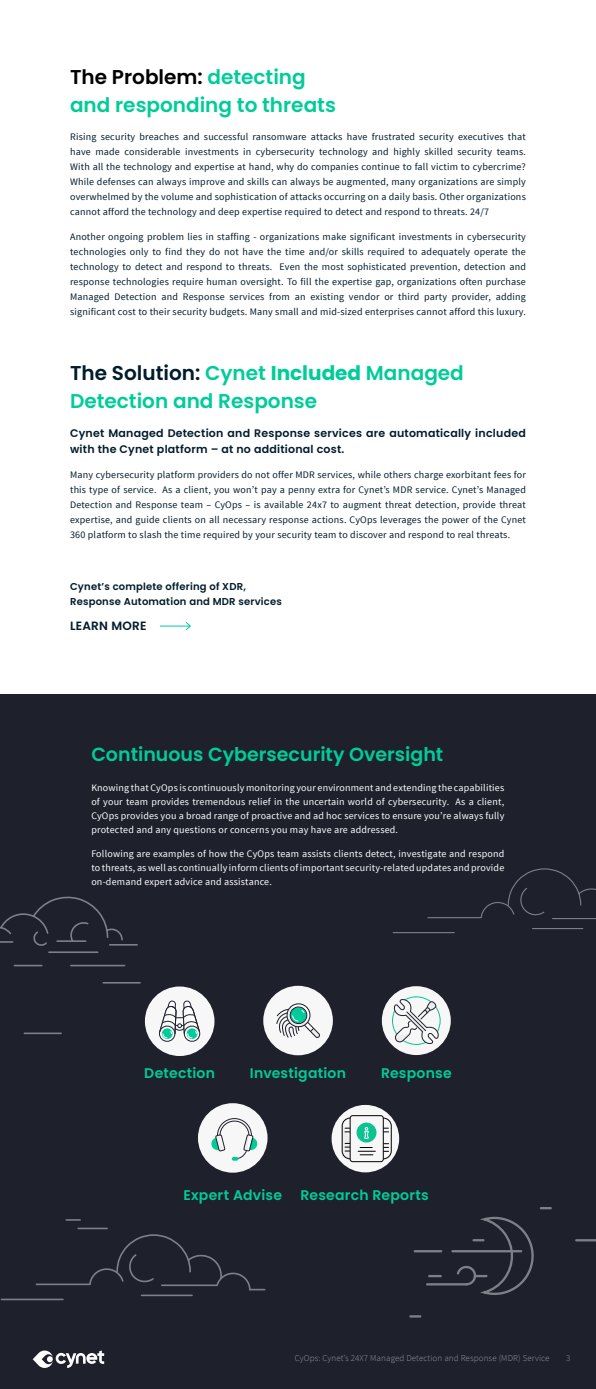
<style>
.page{position:relative;width:596px;height:1389px;background:#fff}
.page>*{position:absolute;margin:0;border:0;box-sizing:border-box;transform-origin:0 0}
.t1{font:600 20px/28px "Poppins";color:#0c9}
.t2{font:600 19px "Poppins";color:#0c9}
.t3{font:600 14px "Poppins";letter-spacing:.015em;color:#0c9}
.BODY{font:600 12px "Poppins";letter-spacing:.02em;color:#001c2c}
.fw{font:600 11px/16px "Poppins";letter-spacing:.02em;color:#001c2c}
.BODY-2{font:10px/15px "Source Sans Pro";letter-spacing:.02em;color:#001c2c;text-align:right}
.BODY-3{font:10px/14px "Source Sans Pro";letter-spacing:.02em;color:#fff;text-align:right}
.BODY-4{font:600 10px "Poppins";letter-spacing:.02em;color:#001c2c}
.t4{font:300 9px "Source Sans Pro";letter-spacing:.01em;color:#939598}
.t5{font:300 9px "Source Sans Pro";color:#858b99}
.s1{color:#000}
.s2{color:#001c2c}
.s3{font-weight:700}
</style>
<div class="page">
<div style="left:0;top:694px;width:595px;height:695px;background:#1e202c"></div>
<hr style="left:160px;top:626px;width:30px;height:1px;background:#0c9">
<svg style="left:185px;top:622px;width:6px;height:8px"></svg>
<hr style="left:393px;top:932px;width:61px;height:1px;background:#e2e0e5">
<hr style="left:532px;top:928px;width:50px;height:1px;background:#e2e0e5">
<hr style="left:427px;top:917px;width:53px;height:1px;background:#e2e0e5">
<svg style="left:479px;top:868px;width:116px;height:51px"></svg>
<div style="left:198px;top:1103px;width:69px;height:70px;background:#f7f7f7;border-radius:50%"></div>
<svg style="left:211px;top:1118px;width:46px;height:43px"></svg>
<div style="left:331px;top:1105px;width:68px;height:67px;background:#f7f7f7;border-radius:50%"></div>
<div style="left:349px;top:1115px;width:34px;height:47px;border:1px solid #000;border-radius:3px"></div>
<svg style="left:341px;top:1115px;width:51px;height:46px"></svg>
<div style="left:145px;top:987px;width:69px;height:69px;background:#f7f7f7;border-radius:50%"></div>
<div style="left:184px;top:1026px;width:16px;height:16px;border:1px solid #1e202c;border-radius:50%"></div>
<div style="left:159px;top:1026px;width:16px;height:16px;border:1px solid #1e202c;border-radius:50%"></div>
<svg style="left:159px;top:986px;width:41px;height:53px"></svg>
<div style="left:263px;top:986px;width:69px;height:69px;background:#f7f7f7;border-radius:50%"></div>
<svg style="left:276px;top:1003px;width:44px;height:35px"></svg>
<div style="left:381px;top:986px;width:69px;height:69px;background:#f7f7f7;border-radius:50%"></div>
<svg style="left:381px;top:996px;width:60px;height:59px"></svg>
<hr style="left:414px;top:1250px;width:27px;height:2px;background:#e2e0e5">
<svg style="left:429px;top:1275px;width:11px;height:2px"></svg>
<svg style="left:410px;top:1315px;width:10px;height:3px"></svg>
<svg style="left:540px;top:1207px;width:10px;height:2px"></svg>
<svg style="left:576px;top:1239px;width:19px;height:2px"></svg>
<hr style="left:452px;top:1250px;width:69px;height:2px;background:#e2e0e5">
<hr style="left:427px;top:1283px;width:39px;height:3px;background:#e2e0e5">
<svg style="left:455px;top:1216px;width:79px;height:79px"></svg>
<svg style="left:14px;top:965px;width:28px;height:1px"></svg>
<hr style="left:49px;top:951px;width:49px;height:2px;background:#e2e0e5">
<hr style="left:103px;top:982px;width:37px;height:2px;background:#e2e0e5">
<hr style="left:24px;top:1033px;width:37px;height:1px;background:#e2e0e5">
<hr style="left:71px;top:965px;width:53px;height:1px;background:#e2e0e5">
<hr style="left:110px;top:944px;width:27px;height:2px;background:#e2e0e5">
<svg style="left:0;top:896px;width:124px;height:50px"></svg>
<svg style="left:66px;top:1219px;width:14px;height:2px"></svg>
<hr style="left:1px;top:1299px;width:62px;height:1px;background:#e2e0e5">
<hr style="left:141px;top:1295px;width:51px;height:1px;background:#e2e0e5">
<hr style="left:36px;top:1284px;width:53px;height:1px;background:#e2e0e5">
<svg style="left:78px;top:1228px;width:186px;height:63px"></svg>
<svg style="left:33px;top:1351px;width:71px;height:17px"></svg>
<p class="t1" style="left:70px;top:63px;width:267px"><span class="s1">The Problem:</span> detecting and responding to threats</p>
<p class="BODY-2" style="left:70px;top:129px;width:457px">Rising security breaches and successful ransomware attacks have frustrated security executives that teams.</p>
<p class="BODY-2" style="left:70px;top:144px;width:457px;text-align:left">have<br>With all the technology and expertise at hand, why do companies continue to fall victim to cybercrime?<br>While defenses can always improve and skills can always be augmented, many organizations are simply overwhelmed by the volume and sophistication of attacks occurring on a daily basis. Other organizations cannot afford the technology and deep expertise required to detect and respond to threats. 24/7</p>
<p class="BODY-2" style="left:70px;top:229px;width:457px">Another ongoing problem lies in staffing - organizations make significant investments in cybersecurity technologies only to find they do not have the time and/or skills required to adequately operate the<br>Even the most sophisticated prevention, detection and</p>
<p class="BODY-2" style="left:95px;top:144px;width:26px">made</p>
<p class="BODY-2" style="left:124px;top:144px;width:58px">considerable</p>
<p class="BODY-2" style="left:255px;top:144px;width:60px">cybersecurity</p>
<p class="BODY-2" style="left:319px;top:144px;width:50px">technology</p>
<p class="BODY-2" style="left:372px;top:144px;width:18px">and</p>
<p class="BODY-2" style="left:393px;top:144px;width:28px">highly</p>
<p class="BODY-2" style="left:424px;top:144px;width:30px">skilled</p>
<p class="BODY-2" style="left:185px;top:144px;width:55px">investments</p>
<p class="BODY-2" style="left:243px;top:144px;width:10px">in</p>
<p class="BODY-2" style="left:457px;top:144px;width:36px">security</p>
<p class="BODY-2" style="left:70px;top:259px;width:203px">technology to detect and respond to threats.</p>
<p class="BODY-2" style="left:70px;top:274px;width:457px">response technologies require human oversight. To fill the expertise gap, organizations often purchase</p>
<p class="BODY-2" style="left:495px;top:289px;width:32px">adding</p>
<p class="BODY-2" style="left:269px;top:289px;width:22px">from</p>
<p class="BODY-2" style="left:70px;top:289px;width:457px;text-align:left">Managed<br>significant cost to their security budgets. Many small and mid-sized enterprises cannot afford this luxury.</p>
<p class="BODY-2" style="left:161px;top:289px;width:18px">and</p>
<p class="BODY-2" style="left:349px;top:289px;width:32px">vendor</p>
<p class="BODY-2" style="left:398px;top:289px;width:23px">third</p>
<p class="BODY-2" style="left:451px;top:289px;width:40px">provider,</p>
<p class="BODY-2" style="left:114px;top:289px;width:44px">Detection</p>
<p class="BODY-2" style="left:229px;top:289px;width:36px">services</p>
<p class="BODY-2" style="left:310px;top:289px;width:35px">existing</p>
<p class="BODY-2" style="left:183px;top:289px;width:43px">Response</p>
<p class="BODY-2" style="left:424px;top:289px;width:24px">party</p>
<p class="BODY-2" style="left:294px;top:289px;width:12px">an</p>
<p class="BODY-2" style="left:384px;top:289px;width:11px">or</p>
<p class="t1" style="left:70px;top:359px;width:395px"><span class="s2">The Solution:</span> Cynet <span class="s3">Included</span> Managed<br>Detection and Response</p>
<p class="fw" style="left:70px;top:426px;width:457px">Cynet Managed Detection and Response services are automatically included with the Cynet platform – at no additional cost.</p>
<p class="BODY-2" style="left:70px;top:468px;width:457px">Many cybersecurity platform providers do not offer MDR services, while others charge exorbitant fees for<br>As a client, you won t’ pay a penny extra for Cynet s’ MDR service. Cynet s’ Managed</p>
<p class="BODY-2" style="left:70px;top:483px;width:457px;text-align:left">this type of service.<br>Detection and Response team – CyOps – is available 24 7x to augment threat detection, provide threat expertise, and guide clients on all necessary response actions. CyOps leverages the power of the Cynet 360 platform to slash the time required by your security team to discover and respond to real threats.</p>
<p class="BODY-4" style="left:70px;top:580px;width:177px">Cynet s’ complete offering of XDR,</p>
<p class="BODY-4" style="left:70px;top:595px;width:213px">Response Automation and MDR services</p>
<p class="BODY" style="left:70px;top:619px;width:78px">LEARN MORE</p>
<p class="t2" style="left:91px;top:743px;width:353px">Continuous Cybersecurity Oversight</p>
<p class="BODY-3" style="left:91px;top:780px;width:414px">KnowingthatCyOpsiscontinuouslymonitoringyourenvironmentandextendingthecapabilities<br>As a client,</p>
<p class="BODY-3" style="left:91px;top:794px;width:414px;text-align:left">of your team provides tremendous relief in the uncertain world of cybersecurity.<br>CyOps provides you a broad range of proactive and ad hoc services to ensure you’re always fully protected and any questions or concerns you may have are addressed.</p>
<p class="BODY-3" style="left:91px;top:846px;width:414px;text-align:justify">Following are examples of how the CyOps team assists clients detect, investigate and respond tothreats,aswellascontinuallyinformclientsofimportantsecurity-relatedupdatesandprovide on-demand expert advice and assistance.</p>
<p class="t3" style="left:144px;top:1065px;width:72px">Detection</p>
<p class="t3" style="left:250px;top:1065px;width:97px">Investigation</p>
<p class="t3" style="left:381px;top:1065px;width:72px">Response</p>
<p class="t3" style="left:183px;top:1187px;width:100px">Expert Advise</p>
<p class="t3" style="left:300px;top:1187px;width:130px">Research Reports</p>
<p class="t4" style="left:294px;top:1352px;width:256px">CyOps: Cynet s’ 24 7X Managed Detection and Response (MDR) Service</p>
<p class="t5" style="left:566px;top:1353px;width:6px">3</p>
</div>
